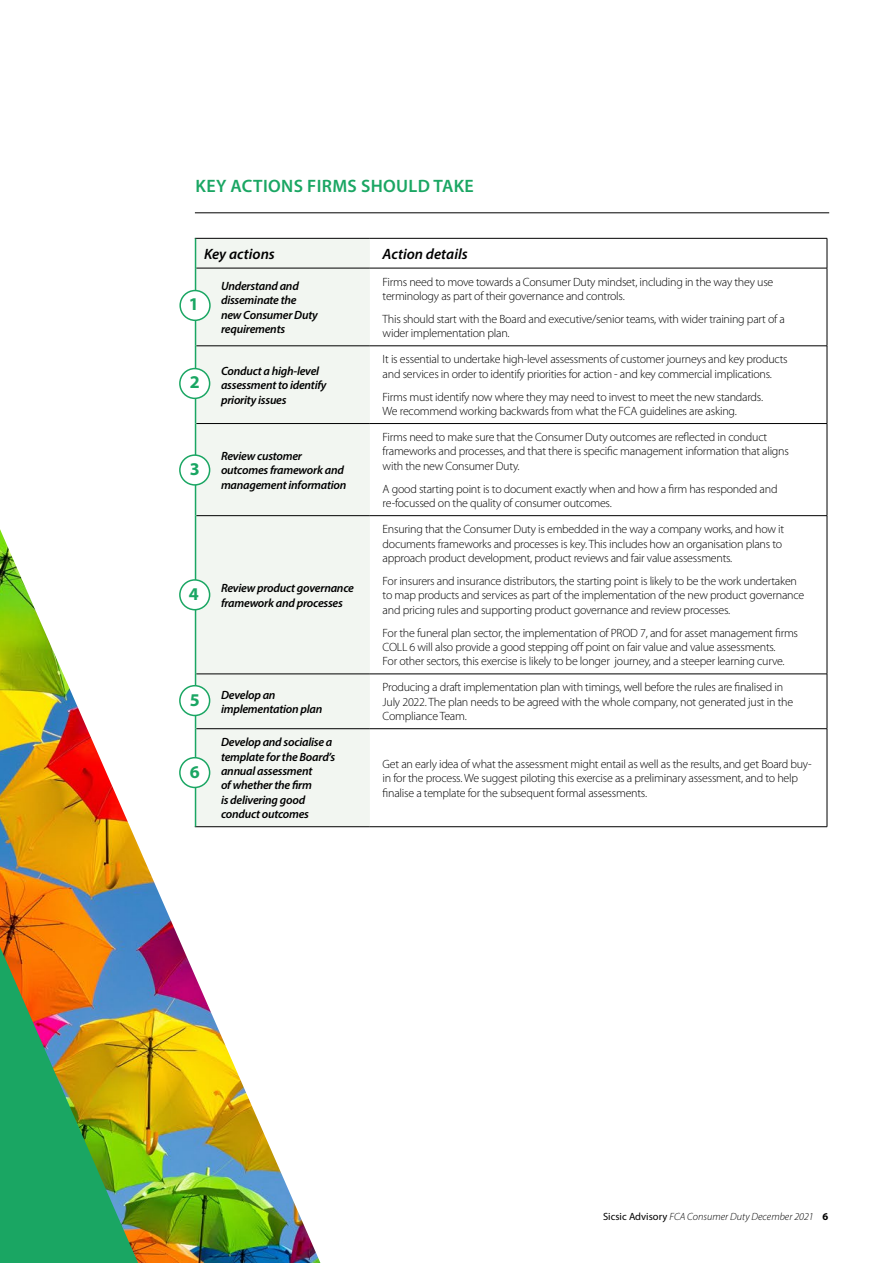
<style>
.page{position:relative;width:893px;height:1263px;background:#fff}
.page>*{position:absolute;margin:0;border:0;box-sizing:border-box;transform-origin:0 0}
.t1{font:600 18px "Myriad Pro";letter-spacing:.02em;color:#1aa663}
.t2{font:700 18px "Myriad Pro";color:#1aa663}
.t3{font:italic 600 15px "Myriad Pro";color:#000}
.t4{font:300 12px/14.4px "Myriad Pro";letter-spacing:-.02em;color:#000}
.t5{font:italic 600 12px/14.4px "Myriad Pro";letter-spacing:-.02em;color:#000}
.t6{font:italic 300 10.5px "Myriad Pro";color:#000}
.s1{font-weight:400;font-style:normal}
.s2{font-weight:700;font-style:normal}
</style>
<div class="page">
<img style="left:0;top:529px;width:320px;height:734px">
<hr style="left:195px;top:213px;width:634px;height:1px;background:#000">
<img style="left:0;top:947px;width:138px;height:316px">
<div style="left:196px;top:239px;width:174px;height:587px;background:#f2f6f1"></div>
<hr style="left:195px;top:238px;width:175px;height:1px;background:#000">
<hr style="left:370px;top:238px;width:457px;height:1px;background:#000">
<hr style="left:827px;top:238px;width:1px;height:30px;background:#000">
<hr style="left:196px;top:268px;width:174px;height:1px;background:#000">
<hr style="left:370px;top:268px;width:457px;height:1px;background:#000">
<hr style="left:827px;top:268px;width:1px;height:78px;background:#000">
<hr style="left:196px;top:346px;width:174px;height:1px;background:#000">
<hr style="left:370px;top:346px;width:457px;height:1px;background:#000">
<hr style="left:827px;top:346px;width:1px;height:77px;background:#000">
<hr style="left:196px;top:423px;width:174px;height:1px;background:#000">
<hr style="left:370px;top:423px;width:457px;height:1px;background:#000">
<hr style="left:827px;top:424px;width:1px;height:91px;background:#000">
<hr style="left:196px;top:515px;width:174px;height:1px;background:#000">
<hr style="left:370px;top:515px;width:457px;height:1px;background:#000">
<hr style="left:827px;top:516px;width:1px;height:158px;background:#000">
<hr style="left:196px;top:674px;width:174px;height:1px;background:#000">
<hr style="left:370px;top:674px;width:457px;height:1px;background:#000">
<hr style="left:827px;top:674px;width:1px;height:54px;background:#000">
<hr style="left:196px;top:728px;width:174px;height:1px;background:#000">
<hr style="left:370px;top:728px;width:457px;height:1px;background:#000">
<hr style="left:827px;top:729px;width:1px;height:97px;background:#000">
<hr style="left:195px;top:826px;width:175px;height:1px;background:#000">
<hr style="left:370px;top:826px;width:457px;height:1px;background:#000">
<hr style="left:195px;top:238px;width:1px;height:30px;background:#1aa663">
<hr style="left:195px;top:268px;width:1px;height:78px;background:#1aa663">
<hr style="left:195px;top:346px;width:1px;height:77px;background:#1aa663">
<hr style="left:195px;top:423px;width:1px;height:93px;background:#1aa663">
<hr style="left:195px;top:516px;width:1px;height:158px;background:#1aa663">
<hr style="left:195px;top:674px;width:1px;height:55px;background:#1aa663">
<hr style="left:195px;top:729px;width:1px;height:97px;background:#1aa663">
<div style="left:180px;top:291px;width:30px;height:29px;background:#fff;border-radius:50%"></div>
<div style="left:179px;top:290px;width:32px;height:31px;border:2px solid #1aa663;border-radius:50%"></div>
<div style="left:180px;top:369px;width:30px;height:29px;background:#fff;border-radius:50%"></div>
<div style="left:179px;top:368px;width:31px;height:31px;border:2px solid #1aa663;border-radius:50%"></div>
<div style="left:180px;top:455px;width:30px;height:30px;background:#fff;border-radius:50%"></div>
<div style="left:179px;top:454px;width:31px;height:32px;border:2px solid #1aa663;border-radius:50%"></div>
<div style="left:180px;top:580px;width:30px;height:30px;background:#fff;border-radius:50%"></div>
<div style="left:179px;top:579px;width:31px;height:31px;border:2px solid #1aa663;border-radius:50%"></div>
<div style="left:180px;top:686px;width:30px;height:29px;background:#fff;border-radius:50%"></div>
<div style="left:179px;top:685px;width:31px;height:31px;border:2px solid #1aa663;border-radius:50%"></div>
<div style="left:180px;top:758px;width:30px;height:29px;background:#fff;border-radius:50%"></div>
<div style="left:179px;top:757px;width:31px;height:31px;border:2px solid #1aa663;border-radius:50%"></div>
<h1 class="t1" style="left:196px;top:175px;width:280px">KEY ACTIONS FIRMS SHOULD TAKE</h1>
<h1 class="t2" style="left:189px;top:293px;width:11px">1</h1>
<p class="t3" style="left:204px;top:244px;width:72px">Key actions</p>
<p class="t3" style="left:383px;top:244px;width:87px">Action details</p>
<p class="t5" style="left:221px;top:278px;width:98px">Understand and disseminate the new Consumer Duty requirements</p>
<p class="t4" style="left:383px;top:274px;width:392px">Firms need to move towards a Consumer Duty mindset, including in the way they use terminology as part of their governance and controls.</p>
<p class="t4" style="left:383px;top:312px;width:404px">This should start with the Board and executive/senior teams, with wider training part of a wider implementation plan.</p>
<h1 class="t2" style="left:190px;top:371px;width:11px">2</h1>
<h1 class="t2" style="left:190px;top:457px;width:11px">3</h1>
<h1 class="t2" style="left:189px;top:582px;width:11px">4</h1>
<h1 class="t2" style="left:190px;top:688px;width:11px">5</h1>
<h1 class="t2" style="left:190px;top:760px;width:11px">6</h1>
<p class="t5" style="left:221px;top:363px;width:107px">Conduct a high-level assessment to identify priority issues</p>
<p class="t4" style="left:383px;top:352px;width:407px">It is essential to undertake high-level assessments of customer journeys and key products and services in order to identify priorities for action - and key commercial implications.</p>
<p class="t4" style="left:383px;top:389px;width:382px">Firms must identify now where they may need to invest to meet the new standards.<br>We recommend working backwards from what the FCA guidelines are asking.</p>
<p class="t5" style="left:221px;top:448px;width:127px">Review customer outcomes framework and management information</p>
<p class="t5" style="left:221px;top:581px;width:134px">Review product governance framework and processes</p>
<p class="t4" style="left:383px;top:430px;width:408px">Firms need to make sure that the Consumer Duty outcomes are reflected in conduct frameworks and processes, and that there is specific management information that aligns with the new Consumer Duty.</p>
<p class="t4" style="left:383px;top:481px;width:396px">A good starting point is to document exactly when and how a firm has responded and re-focussed on the quality of consumer outcomes.</p>
<p class="t4" style="left:383px;top:522px;width:403px">Ensuring that the Consumer Duty is embedded in the way a company works, and how it documents frameworks and processes is key. This includes how an organisation plans to approach product development, product reviews and fair value assessments.</p>
<p class="t4" style="left:383px;top:574px;width:423px">For insurers and insurance distributors, the starting point is likely to be the work undertaken to map products and services as part of the implementation of the new product governance and pricing rules and supporting product governance and review processes.</p>
<p class="t4" style="left:383px;top:625px;width:417px">For the funeral plan sector, the implementation of PROD 7, and for asset management firms<br>COLL 6 will also provide a good stepping off point on fair value and value assessments.<br>For other sectors, this exercise is likely to be longer journey, and a steeper learning curve.</p>
<p class="t5" style="left:221px;top:687px;width:103px">Develop an implementation plan</p>
<p class="t4" style="left:383px;top:680px;width:412px">Producing a draft implementation plan with timings, well before the rules are finalised in<br>July 2022. The plan needs to be agreed with the whole company, not generated just in the<br>Compliance Team.</p>
<p class="t5" style="left:221px;top:735px;width:116px">Develop and socialise a template for the Board’s annual assessment<br>of whether the firm<br>is delivering good conduct outcomes</p>
<p class="t4" style="left:383px;top:756px;width:430px">Get an early idea of what the assessment might entail as well as the results, and get Board buy&shy;in for the process. We suggest piloting this exercise as a preliminary assessment, and to help finalise a template for the subsequent formal assessments.</p>
<p class="t6" style="left:603px;top:1210px;width:227px"><span class="s1">Sicsic Advisory</span> FCA Consumer Duty December 2021 <span class="s2">6</span></p>
</div>
